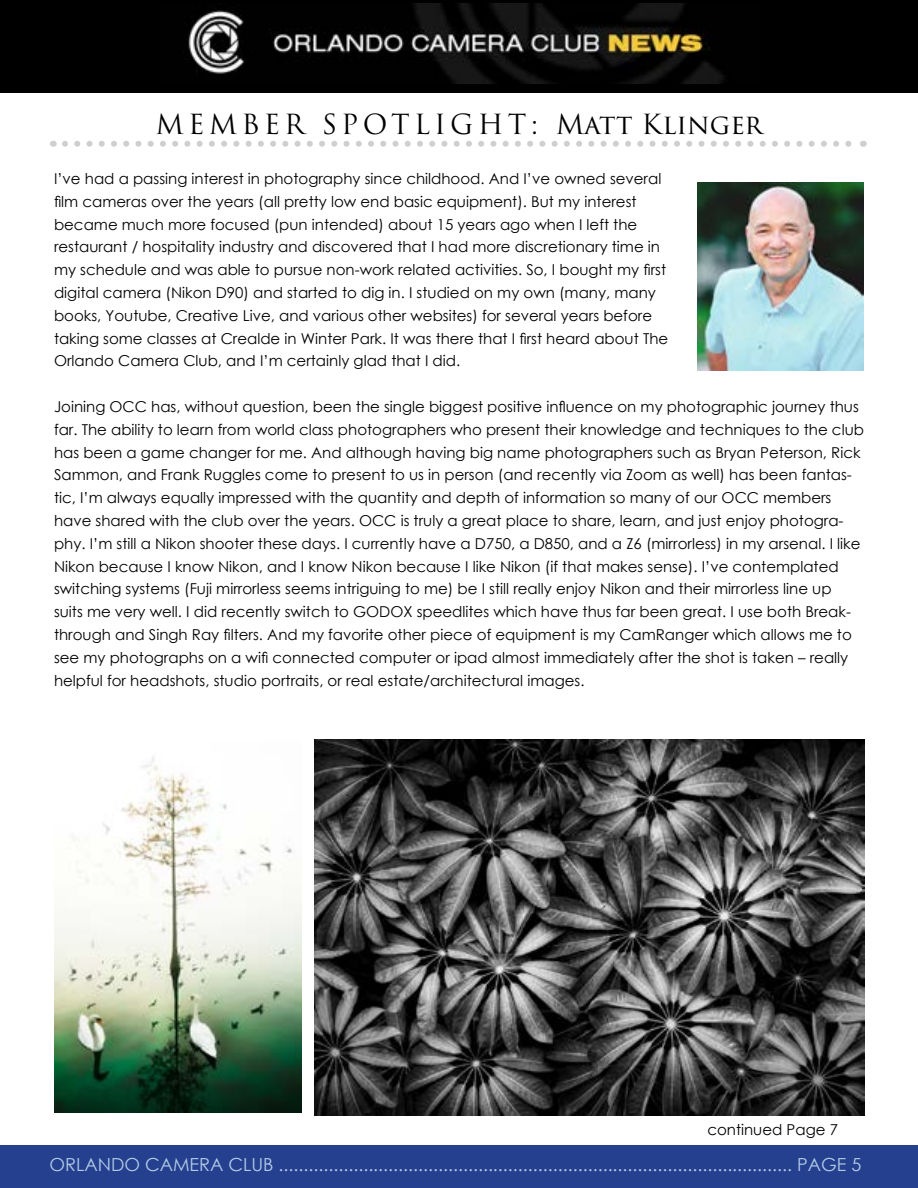
<style>
.page{position:relative;width:918px;height:1188px;background:#fff}
.page>*{position:absolute;margin:0;border:0;box-sizing:border-box;transform-origin:0 0}
.t1{font:27px "Trajan Pro 3";letter-spacing:.14em;color:#000}
.t2{font:18px "Century Gothic";color:#b3cbe6}
.t3{font:15px/22.8px "Century Gothic";color:#000}
</style>
<div class="page">
<div style="left:0;top:0;width:918px;height:93px;background:#000"></div>
<img style="left:188px;top:3px;width:536px;height:81px">
<div style="left:0;top:1146px;width:918px;height:42px;background:#25408f"></div>
<svg style="left:65px;top:141px;width:787px;height:6px"></svg>
<img style="left:698px;top:182px;width:166px;height:189px">
<img style="left:314px;top:740px;width:550px;height:376px">
<img style="left:54px;top:756px;width:247px;height:356px">
<h1 class="t1" style="left:155px;top:106px;width:609px">MEMBER SPOTLIGHT: Matt Klinger</h1>
<p class="t3" style="left:54px;top:167px;width:616px">I’ve had a passing interest in photography since childhood. And I’ve owned several film cameras over the years (all pretty low end basic equipment). But my interest became much more focused (pun intended) about 15 years ago when I left the restaurant / hospitality industry and discovered that I had more discretionary time in my schedule and was able to pursue non-work related activities. So, I bought my first digital camera (Nikon D90) and started to dig in. I studied on my own (many, many books, Youtube, Creative Live, and various other websites) for several years before taking some classes at Crealde in Winter Park. It was there that I first heard about The Orlando Camera Club, and I’m certainly glad that I did.</p>
<p class="t3" style="left:54px;top:395px;width:812px">Joining OCC has, without question, been the single biggest positive influence on my photographic journey thus far. The ability to learn from world class photographers who present their knowledge and techniques to the club has been a game changer for me. And although having big name photographers such as Bryan Peterson, Rick Sammon, and Frank Ruggles come to present to us in person (and recently via Zoom as well) has been fantas&shy;tic, I’m always equally impressed with the quantity and depth of information so many of our OCC members have shared with the club over the years. OCC is truly a great place to share, learn, and just enjoy photogra&shy;phy. I’m still a Nikon shooter these days. I currently have a D750, a D850, and a Z6 (mirrorless) in my arsenal. I like Nikon because I know Nikon, and I know Nikon because I like Nikon (if that makes sense). I’ve contemplated switching systems (Fuji mirrorless seems intriguing to me) be I still really enjoy Nikon and their mirrorless line up suits me very well. I did recently switch to GODOX speedlites which have thus far been great. I use both Break&shy;through and Singh Ray filters. And my favorite other piece of equipment is my CamRanger which allows me to see my photographs on a wifi connected computer or ipad almost immediately after the shot is taken – really helpful for headshots, studio portraits, or real estate/architectural images.</p>
<p class="t3" style="left:707px;top:1118px;width:132px">continued Page 7</p>
<p class="t2" style="left:50px;top:1152px;width:813px">ORLANDO CAMERA CLUB ....................................................................................................... PAGE 5</p>
</div>
